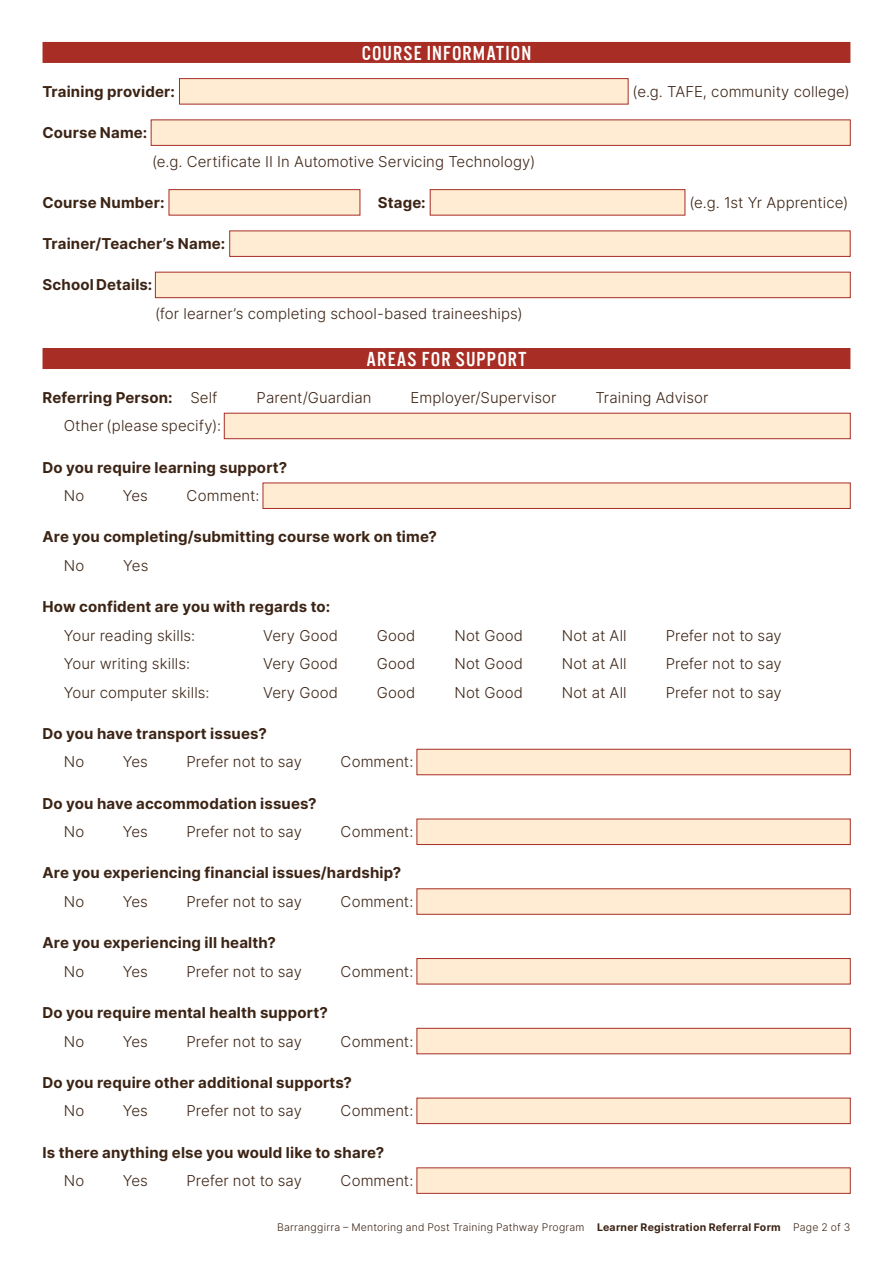
<style>
.page{position:relative;width:893px;height:1263px;background:#fff}
.page>*{position:absolute;margin:0;border:0;box-sizing:border-box;transform-origin:0 0}
.Heading{font:21px "U.S.101";letter-spacing:.055em;color:#fff}
.Form_Body{font:15px "Inter Light BETA";letter-spacing:.005em;color:#3c2415}
.Form_Body-2{font:700 15px/28.5px "Inter";letter-spacing:.01em;color:#3c2415}
.t1{font:10.5px "Inter Light BETA";letter-spacing:.02em;color:#3c2415}
.s1{font-family:"Inter Light BETA";font-weight:400}
.s2{font-family:"Inter";font-weight:700}
</style>
<div class="page">
<div style="left:43px;top:42px;width:807px;height:21px;background:#a82d24"></div>
<div style="left:43px;top:348px;width:807px;height:21px;background:#a82d24"></div>
<div style="left:179px;top:78px;width:449px;height:26px;background:#ffecd3;border:1px solid #a82d24"></div>
<div style="left:151px;top:120px;width:699px;height:26px;background:#ffecd3;border:1px solid #a82d24"></div>
<div style="left:169px;top:189px;width:191px;height:26px;background:#ffecd3;border:1px solid #a82d24"></div>
<div style="left:430px;top:189px;width:255px;height:26px;background:#ffecd3;border:1px solid #a82d24"></div>
<div style="left:230px;top:231px;width:620px;height:26px;background:#ffecd3;border:1px solid #a82d24"></div>
<div style="left:155px;top:272px;width:695px;height:26px;background:#ffecd3;border:1px solid #a82d24"></div>
<div style="left:224px;top:413px;width:626px;height:26px;background:#ffecd3;border:1px solid #a82d24"></div>
<div style="left:263px;top:483px;width:587px;height:26px;background:#ffecd3;border:1px solid #a82d24"></div>
<div style="left:417px;top:749px;width:433px;height:26px;background:#ffecd3;border:1px solid #a82d24"></div>
<div style="left:417px;top:819px;width:433px;height:26px;background:#ffecd3;border:1px solid #a82d24"></div>
<div style="left:417px;top:888px;width:433px;height:26px;background:#ffecd3;border:1px solid #a82d24"></div>
<div style="left:417px;top:958px;width:433px;height:26px;background:#ffecd3;border:1px solid #a82d24"></div>
<div style="left:417px;top:1028px;width:433px;height:26px;background:#ffecd3;border:1px solid #a82d24"></div>
<div style="left:417px;top:1098px;width:433px;height:26px;background:#ffecd3;border:1px solid #a82d24"></div>
<div style="left:417px;top:1168px;width:433px;height:25px;background:#ffecd3"></div>
<p class="Heading" style="left:362px;top:42px;width:171px">COURSE INFORMATION</p>
<p class="Form_Body-2" style="left:43px;top:77px;width:134px">Training provider:</p>
<p class="Form_Body" style="left:632px;top:81px;width:219px">(e.g. TAFE, community college)</p>
<p class="Form_Body-2" style="left:43px;top:118px;width:106px">Course Name:</p>
<p class="Form_Body" style="left:152px;top:150px;width:385px">(e.g. Certificate II In Automotive Servicing Technology)</p>
<p class="Form_Body-2" style="left:43px;top:188px;width:124px">Course Number:</p>
<p class="Form_Body-2" style="left:378px;top:188px;width:49px">Stage:</p>
<p class="Form_Body" style="left:689px;top:192px;width:160px">(e.g. 1st Yr Apprentice)</p>
<p class="Form_Body-2" style="left:43px;top:229px;width:184px">Trainer/Teacher’s Name:</p>
<p class="Form_Body-2" style="left:43px;top:270px;width:111px">School Details:</p>
<p class="Form_Body" style="left:155px;top:303px;width:369px">(for learner’s completing school-based traineeships)</p>
<p class="Heading" style="left:367px;top:348px;width:161px">AREAS FOR SUPPORT</p>
<p class="Form_Body-2" style="left:43px;top:383px;width:177px">Referring Person: <span class="s1">Self</span></p>
<p class="Form_Body" style="left:257px;top:387px;width:116px">Parent/Guardian</p>
<p class="Form_Body" style="left:411px;top:387px;width:147px">Employer/Supervisor</p>
<p class="Form_Body" style="left:595px;top:387px;width:114px">Training Advisor</p>
<p class="Form_Body" style="left:64px;top:415px;width:159px">Other (please specify):</p>
<p class="Form_Body-2" style="left:64px;top:453px;width:225px;text-indent:-21px">Do you require learning support?<br><span class="s1">No</span></p>
<p class="Form_Body" style="left:123px;top:485px;width:27px">Yes</p>
<p class="Form_Body" style="left:187px;top:485px;width:74px">Comment:</p>
<p class="Form_Body-2" style="left:64px;top:522px;width:375px;text-indent:-21px">Are you completing/submitting course work on time?<br><span class="s1">No</span></p>
<p class="Form_Body" style="left:123px;top:555px;width:27px">Yes</p>
<p class="Form_Body-2" style="left:64px;top:592px;width:268px;text-indent:-21px">How confident are you with regards to:<br><span class="s1">Your reading skills:</span></p>
<p class="Form_Body" style="left:263px;top:625px;width:76px">Very Good</p>
<p class="Form_Body" style="left:377px;top:625px;width:40px">Good</p>
<p class="Form_Body" style="left:454px;top:625px;width:70px">Not Good</p>
<p class="Form_Body" style="left:562px;top:625px;width:66px">Not at All</p>
<p class="Form_Body" style="left:666px;top:625px;width:117px">Prefer not to say</p>
<p class="Form_Body" style="left:64px;top:653px;width:128px">Your writing skills:</p>
<p class="Form_Body" style="left:263px;top:653px;width:76px">Very Good</p>
<p class="Form_Body" style="left:377px;top:653px;width:40px">Good</p>
<p class="Form_Body" style="left:454px;top:653px;width:70px">Not Good</p>
<p class="Form_Body" style="left:562px;top:653px;width:66px">Not at All</p>
<p class="Form_Body" style="left:666px;top:653px;width:117px">Prefer not to say</p>
<p class="Form_Body" style="left:64px;top:682px;width:147px">Your computer skills:</p>
<p class="Form_Body" style="left:263px;top:682px;width:76px">Very Good</p>
<p class="Form_Body" style="left:377px;top:682px;width:40px">Good</p>
<p class="Form_Body" style="left:454px;top:682px;width:70px">Not Good</p>
<p class="Form_Body" style="left:562px;top:682px;width:66px">Not at All</p>
<p class="Form_Body" style="left:666px;top:682px;width:117px">Prefer not to say</p>
<p class="Form_Body-2" style="left:64px;top:719px;width:205px;text-indent:-21px">Do you have transport issues?<br><span class="s1">No</span></p>
<p class="Form_Body" style="left:123px;top:751px;width:27px">Yes</p>
<p class="Form_Body" style="left:187px;top:751px;width:117px">Prefer not to say</p>
<p class="Form_Body" style="left:341px;top:751px;width:74px">Comment:</p>
<p class="Form_Body-2" style="left:64px;top:789px;width:254px;text-indent:-21px">Do you have accommodation issues?<br><span class="s1">No</span></p>
<p class="Form_Body" style="left:123px;top:821px;width:27px">Yes</p>
<p class="Form_Body" style="left:187px;top:821px;width:117px">Prefer not to say</p>
<p class="Form_Body" style="left:341px;top:821px;width:74px">Comment:</p>
<p class="Form_Body-2" style="left:64px;top:858px;width:339px;text-indent:-21px">Are you experiencing financial issues/hardship?<br><span class="s1">No</span></p>
<p class="Form_Body" style="left:123px;top:891px;width:27px">Yes</p>
<p class="Form_Body" style="left:187px;top:891px;width:117px">Prefer not to say</p>
<p class="Form_Body" style="left:341px;top:891px;width:74px">Comment:</p>
<p class="Form_Body-2" style="left:64px;top:928px;width:214px;text-indent:-21px">Are you experiencing ill health?<br><span class="s1">No</span></p>
<p class="Form_Body" style="left:123px;top:961px;width:27px">Yes</p>
<p class="Form_Body" style="left:187px;top:961px;width:117px">Prefer not to say</p>
<p class="Form_Body" style="left:341px;top:961px;width:74px">Comment:</p>
<p class="Form_Body-2" style="left:64px;top:998px;width:266px;text-indent:-21px">Do you require mental health support?<br><span class="s1">No</span></p>
<p class="Form_Body" style="left:123px;top:1030px;width:27px">Yes</p>
<p class="Form_Body" style="left:187px;top:1030px;width:117px">Prefer not to say</p>
<p class="Form_Body" style="left:341px;top:1030px;width:74px">Comment:</p>
<p class="Form_Body-2" style="left:64px;top:1068px;width:290px;text-indent:-21px">Do you require other additional supports?<br><span class="s1">No</span></p>
<p class="Form_Body" style="left:123px;top:1100px;width:27px">Yes</p>
<p class="Form_Body" style="left:187px;top:1100px;width:117px">Prefer not to say</p>
<p class="Form_Body" style="left:341px;top:1100px;width:74px">Comment:</p>
<p class="Form_Body-2" style="left:64px;top:1137px;width:322px;text-indent:-21px">Is there anything else you would like to share?<br><span class="s1">No</span></p>
<p class="Form_Body" style="left:123px;top:1170px;width:27px">Yes</p>
<p class="Form_Body" style="left:187px;top:1170px;width:117px">Prefer not to say</p>
<p class="Form_Body" style="left:341px;top:1170px;width:74px">Comment:</p>
<p class="t1" style="left:277px;top:1219px;width:575px">Barranggirra – Mentoring and Post Training Pathway Program <span class="s2">Learner Registration Referral Form</span> Page 2 of 3</p>
</div>
